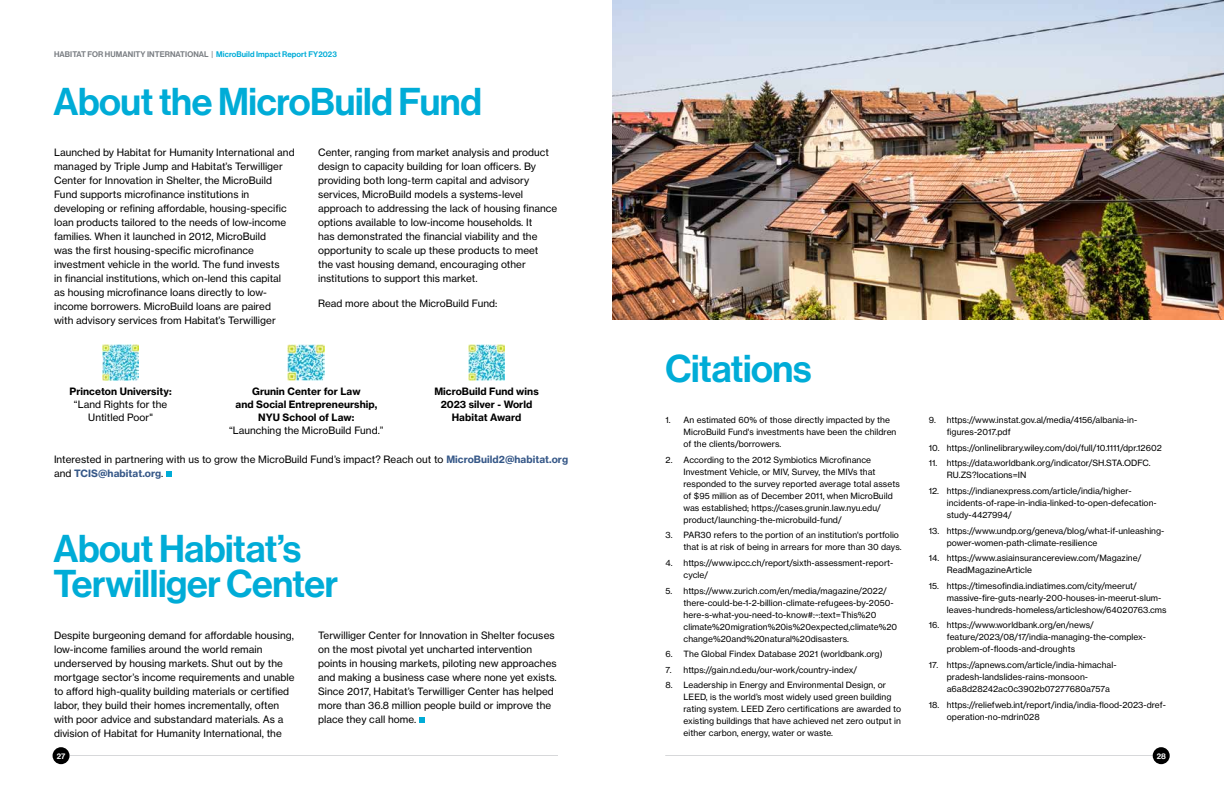
<style>
.page{position:relative;width:1224px;height:792px;background:#fff}
.page>*{position:absolute;margin:0;border:0;box-sizing:border-box;transform-origin:0 0}
.t1{font:38px/35px "N Haas Grotesk DS Pro 65 Md";letter-spacing:-.01em;color:#00acd7}
.t2{font:10px/14px "N Haas Grotesk TX Pro 55 Rg";letter-spacing:.005em;color:#000}
.t3{font:10px/13px "N Haas Grotesk TX Pro 75 Bd";letter-spacing:.005em;color:#000;text-align:center}
.t4{font:10px "N Haas Grotesk TX Pro 75 Bd";letter-spacing:.005em;color:#365888}
.t5{font:8.5px/12px "N Haas Grotesk TX Pro 55 Rg";letter-spacing:.005em;color:#000}
.t6{font:8px "N Haas Grotesk DS Pro 65 Md";letter-spacing:.01em;color:#797d82}
.t7{font:8px "N Haas Grotesk DS Pro 65 Md";color:#fff}
.s1{color:#00acd7}
.s2{font-family:"N Haas Grotesk TX Pro 75 Bd";color:#365888}
.s3{font-family:"N Haas Grotesk TX Pro 55 Rg";color:#000}
</style>
<div class="page">
<hr style="left:70px;top:755px;width:488px;height:1px;background:#d7d8da">
<hr style="left:665px;top:755px;width:490px;height:1px;background:#d7d8da">
<div style="left:53px;top:747px;width:17px;height:17px;background:#000;border-radius:50%"></div>
<div style="left:1153px;top:747px;width:17px;height:17px;background:#000;border-radius:50%"></div>
<svg style="left:419px;top:717px;width:5px;height:6px"></svg>
<img style="left:612px;top:0;width:612px;height:320px">
<img style="left:102px;top:344px;width:37px;height:36px">
<img style="left:288px;top:344px;width:36px;height:36px">
<img style="left:468px;top:344px;width:37px;height:36px">
<svg style="left:166px;top:471px;width:6px;height:6px"></svg>
<p class="t6" style="left:54px;top:50px;width:284px">HABITAT FOR HUMANITY INTERNATIONAL | <span class="s1">MicroBuild Impact Report FY2023</span></p>
<h1 class="t1" style="left:53px;top:85px;width:430px">About the MicroBuild Fund</h1>
<p class="t2" style="left:54px;top:146px;width:242px">Launched by Habitat for Humanity International and managed by Triple Jump and Habitat’s Terwilliger Center for Innovation in Shelter, the MicroBuild Fund supports microfinance institutions in developing or refining affordable, housing-specific loan products tailored to the needs of low-income families. When it launched in 2012, MicroBuild<br>was the first housing-specific microfinance investment vehicle in the world. The fund invests<br>in financial institutions, which on-lend this capital<br>as housing microfinance loans directly to low&shy;income borrowers. MicroBuild loans are paired<br>with advisory services from Habitat’s Terwilliger</p>
<p class="t2" style="left:318px;top:146px;width:241px">Center, ranging from market analysis and product design to capacity building for loan officers. By providing both long-term capital and advisory services, MicroBuild models a systems-level approach to addressing the lack of housing finance options available to low-income households. It<br>has demonstrated the financial viability and the opportunity to scale up these products to meet<br>the vast housing demand, encouraging other institutions to support this market.</p>
<p class="t2" style="left:318px;top:296px;width:181px">Read more about the MicroBuild Fund:</p>
<p class="t3" style="left:236px;top:385px;width:143px">Grunin Center for Law<br>and Social Entrepreneurship,<br>NYU School of Law:</p>
<p class="t2" style="left:229px;top:424px;width:156px">“Launching the MicroBuild Fund.”</p>
<p class="t3" style="left:434px;top:385px;width:106px">MicroBuild Fund wins<br>2023 silver - World<br>Habitat Award</p>
<p class="t2" style="left:54px;top:452px;width:516px">Interested in partnering with us to grow the MicroBuild Fund’s impact? Reach out to <span class="s2">MicroBuild2@habitat.org</span></p>
<p class="t4" style="left:54px;top:467px;width:111px"><span class="s3">and</span> TCIS@habitat.org<span class="s3">.</span></p>
<p class="t3" style="left:70px;top:385px;width:104px">Princeton University:</p>
<p class="t2" style="left:74px;top:398px;width:95px;line-height:13px;text-align:center">“Land Rights for the<br>Untitled Poor"</p>
<h1 class="t1" style="left:53px;top:532px;width:286px">About Habitat’s<br>Terwilliger Center</h1>
<p class="t2" style="left:54px;top:628px;width:242px">Despite burgeoning demand for affordable housing, low-income families around the world remain underserved by housing markets. Shut out by the mortgage sector’s income requirements and unable to afford high-quality building materials or certified labor, they build their homes incrementally, often with poor advice and substandard materials. As a division of Habitat for Humanity International, the</p>
<p class="t2" style="left:318px;top:628px;width:240px">Terwilliger Center for Innovation in Shelter focuses on the most pivotal yet uncharted intervention points in housing markets, piloting new approaches and making a business case where none yet exists.<br>Since 2017, Habitat’s Terwilliger Center has helped more than 36.8 million people build or improve the place they call home.</p>
<h1 class="t1" style="left:666px;top:352px;width:147px">Citations</h1>
<p class="t5" style="left:684px;top:414px;width:214px;text-indent:-18px">1. An estimated 60% of those directly impacted by the<br>MicroBuild Fund's investments have been the children of the clients/borrowers.</p>
<p class="t5" style="left:684px;top:454px;width:218px;text-indent:-18px">2. According to the 2012 Symbiotics Microfinance Investment Vehicle, or MIV, Survey, the MIVs that responded to the survey reported average total assets of $95 million as of December 2011, when MicroBuild was established; https://cases.grunin.law.nyu.edu/ product/launching-the-microbuild-fund/</p>
<p class="t5" style="left:684px;top:529px;width:220px;text-indent:-18px">3. PAR30 refers to the portion of an institution's portfolio that is at risk of being in arrears for more than 30 days.</p>
<p class="t5" style="left:684px;top:557px;width:211px;text-indent:-18px">4. https://www.ipcc.ch/report/sixth-assessment-report&shy;cycle/</p>
<p class="t5" style="left:684px;top:585px;width:215px;text-indent:-18px">5. https://www.zurich.com/en/media/magazine/2022/ there-could-be-1-2-billion-climate-refugees-by-2050- here-s-what-you-need-to-know#:~:text=This%20 climate%20migration%20is%20expected,climate%20 change%20and%20natural%20disasters.</p>
<p class="t5" style="left:666px;top:648px;width:218px">6. The Global Findex Database 2021 (worldbank.org)</p>
<p class="t5" style="left:666px;top:664px;width:193px">7. https://gain.nd.edu/our-work/country-index/</p>
<p class="t5" style="left:684px;top:679px;width:219px;text-indent:-18px">8. Leadership in Energy and Environmental Design, or LEED, is the world’s most widely used green building rating system. LEED Zero certifications are awarded to existing buildings that have achieved net zero output in either carbon, energy, water or waste.</p>
<p class="t5" style="left:947px;top:414px;width:192px;text-indent:-18px">9. https://www.instat.gov.al/media/4156/albania-in&shy;figures-2017.pdf</p>
<p class="t5" style="left:929px;top:442px;width:234px">10. https://onlinelibrary.wiley.com/doi/full/10.1111/dpr.12602</p>
<p class="t5" style="left:947px;top:457px;width:205px;text-indent:-18px">11. https://data.worldbank.org/indicator/SH.STA.ODFC.<br>RU.ZS?locations=IN</p>
<p class="t5" style="left:947px;top:485px;width:211px;text-indent:-18px">12. https://indianexpress.com/article/india/higher&shy;incidents-of-rape-in-india-linked-to-open-defecation&shy;study-4427994/</p>
<p class="t5" style="left:947px;top:525px;width:219px;text-indent:-18px">13. https://www.undp.org/geneva/blog/what-if-unleashing&shy;power-women-path-climate-resilience</p>
<p class="t5" style="left:947px;top:552px;width:196px;text-indent:-18px">14. https://www.asiainsurancereview.com/Magazine/<br>ReadMagazineArticle</p>
<p class="t5" style="left:947px;top:580px;width:221px;text-indent:-18px">15. https://timesofindia.indiatimes.com/city/meerut/ massive-fire-guts-nearly-200-houses-in-meerut-slum&shy;leaves-hundreds-homeless/articleshow/64020763.cms</p>
<p class="t5" style="left:947px;top:619px;width:201px;text-indent:-18px">16. https://www.worldbank.org/en/news/ feature/2023/08/17/india-managing-the-complex&shy;problem-of-floods-and-droughts</p>
<p class="t5" style="left:947px;top:659px;width:171px;text-indent:-18px">17. https://apnews.com/article/india-himachal&shy;pradesh-landslides-rains-monsoon&shy;a6a8d28242ac0c3902b07277680a757a</p>
<p class="t5" style="left:947px;top:699px;width:221px;text-indent:-18px">18. https://reliefweb.int/report/india/india-flood-2023-dref&shy;operation-no-mdrin028</p>
<p class="t7" style="left:57px;top:751px;width:10px">27</p>
<p class="t7" style="left:1157px;top:751px;width:11px">28</p>
</div>
